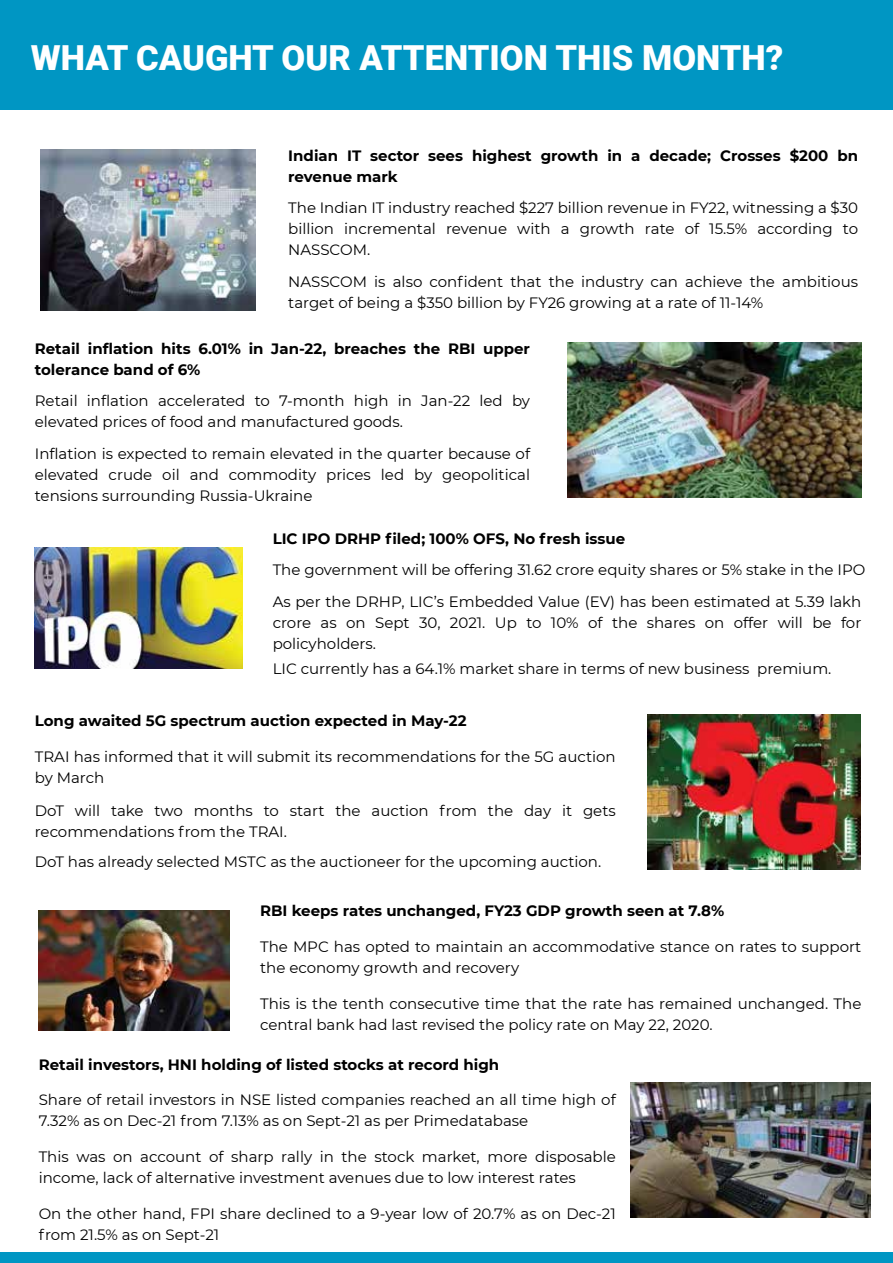
<style>
.page{position:relative;width:893px;height:1263px;background:#fff}
.page>*{position:absolute;margin:0;border:0;box-sizing:border-box;transform-origin:0 0}
.t1{font:900 34.5px "Roboto";color:#fff}
.t2{font:15px/21px "Montserrat";color:#000}
.t3{font:700 15px/21px "Montserrat";color:#000}
</style>
<div class="page">
<div style="left:0;top:0;width:893px;height:110px;background:#0096c3"></div>
<div style="left:0;top:1253px;width:893px;height:10px;background:#0096c3"></div>
<img style="left:41px;top:150px;width:214px;height:161px">
<img style="left:567px;top:342px;width:294px;height:156px">
<img style="left:35px;top:547px;width:207px;height:121px">
<img style="left:647px;top:714px;width:214px;height:156px">
<img style="left:39px;top:910px;width:191px;height:120px">
<img style="left:630px;top:1082px;width:240px;height:135px">
<h1 class="t1" style="left:31px;top:34px;width:754px">WHAT CAUGHT OUR ATTENTION THIS MONTH?</h1>
<p class="t3" style="left:288px;top:144px;width:571px">Indian IT sector sees highest growth in a decade; Crosses $200 bn revenue mark</p>
<p class="t2" style="left:288px;top:197px;width:571px;text-align:justify">The Indian IT industry reached $227 billion revenue in FY22, witnessing a $30 billion incremental revenue with a growth rate of 15.5% according to NASSCOM.</p>
<p class="t2" style="left:288px;top:270px;width:571px">NASSCOM is also confident that the industry can achieve the ambitious target of being a $350 billion by FY26 growing at a rate of 11-14%</p>
<p class="t3" style="left:35px;top:337px;width:497px">Retail inflation hits 6.01% in Jan-22, breaches the RBI upper tolerance band of 6%</p>
<p class="t2" style="left:35px;top:390px;width:497px">Retail inflation accelerated to 7-month high in Jan-22 led by elevated prices of food and manufactured goods.</p>
<p class="t2" style="left:35px;top:442px;width:497px;text-align:justify">Inflation is expected to remain elevated in the quarter because of elevated crude oil and commodity prices led by geopolitical tensions surrounding Russia-Ukraine</p>
<p class="t3" style="left:273px;top:527px;width:354px">LIC IPO DRHP filed; 100% OFS, No fresh issue</p>
<p class="t2" style="left:273px;top:554px;width:594px;line-height:31.5px">The government will be offering 31.62 crore equity shares or 5% stake in the IPO<br>As per the DRHP, LIC’s Embedded Value (EV) has been estimated at 5.39 lakh</p>
<p class="t2" style="left:273px;top:611px;width:590px">crore as on Sept 30, 2021. Up to 10% of the shares on offer will be for policyholders.</p>
<p class="t2" style="left:273px;top:658px;width:560px">LIC currently has a 64.1% market share in terms of new business premium.</p>
<p class="t3" style="left:35px;top:709px;width:433px">Long awaited 5G spectrum auction expected in May-22</p>
<p class="t2" style="left:35px;top:745px;width:582px">TRAI has informed that it will submit its recommendations for the 5G auction by March</p>
<p class="t2" style="left:35px;top:799px;width:582px">DoT will take two months to start the auction from the day it gets recommendations from the TRAI.</p>
<p class="t2" style="left:35px;top:850px;width:568px">DoT has already selected MSTC as the auctioneer for the upcoming auction.</p>
<p class="t3" style="left:260px;top:899px;width:466px">RBI keeps rates unchanged, FY23 GDP growth seen at 7.8%</p>
<p class="t2" style="left:260px;top:936px;width:603px">The MPC has opted to maintain an accommodative stance on rates to support the economy growth and recovery</p>
<p class="t2" style="left:260px;top:993px;width:603px">This is the tenth consecutive time that the rate has remained unchanged. The central bank had last revised the policy rate on May 22, 2020.</p>
<p class="t3" style="left:39px;top:1053px;width:462px">Retail investors, HNI holding of listed stocks at record high</p>
<p class="t2" style="left:39px;top:1088px;width:579px">Share of retail investors in NSE listed companies reached an all time high of<br>7.32% as on Dec-21 from 7.13% as on Sept-21 as per Primedatabase</p>
<p class="t2" style="left:39px;top:1145px;width:579px">This was on account of sharp rally in the stock market, more disposable income, lack of alternative investment avenues due to low interest rates</p>
<p class="t2" style="left:39px;top:1202px;width:579px">On the other hand, FPI share declined to a 9-year low of 20.7% as on Dec-21 from 21.5% as on Sept-21</p>
</div>
